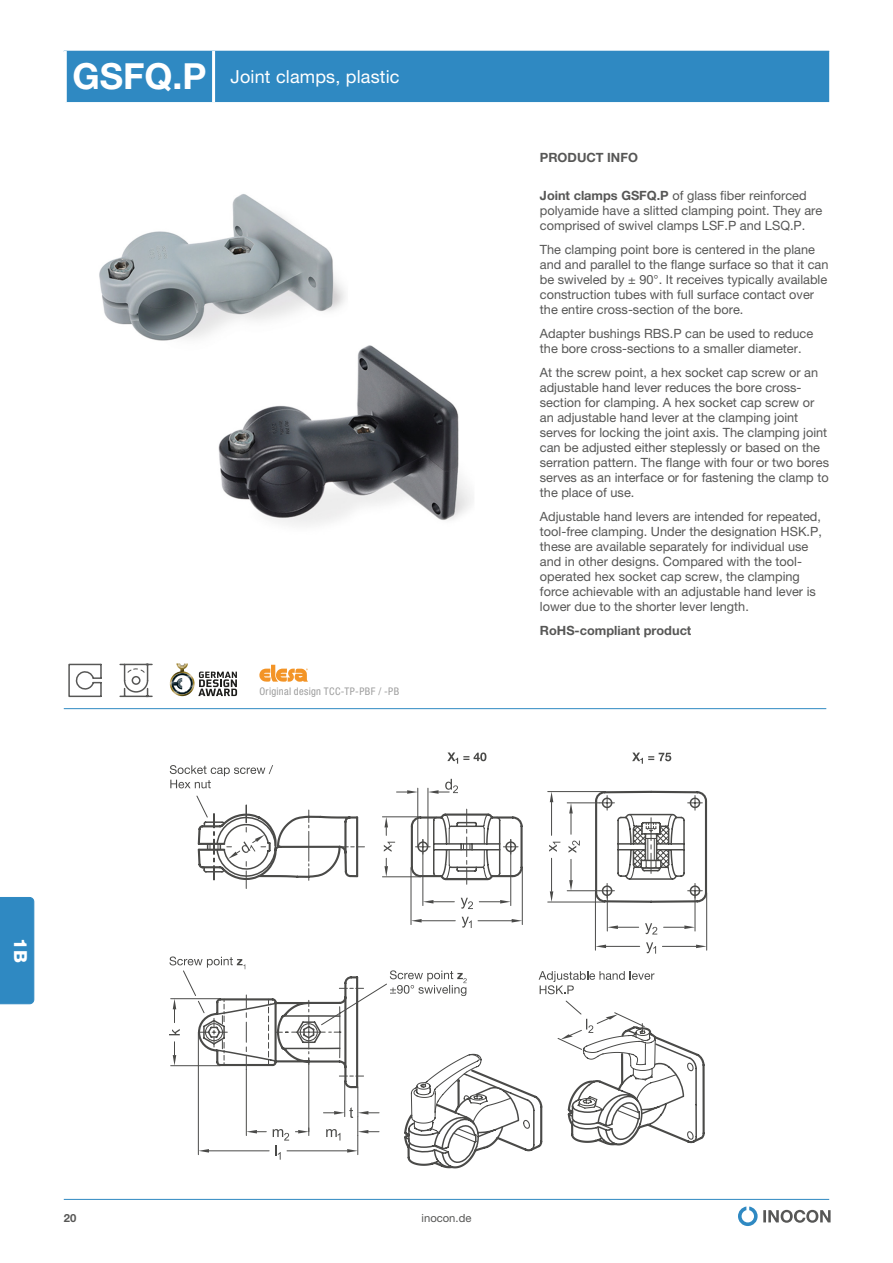
<style>
.page{position:relative;width:893px;height:1263px;background:#fff}
.page>*{position:absolute;margin:0;border:0;box-sizing:border-box;transform-origin:0 0}
.t1{font:18px "Helvetica Neue LT Pro";letter-spacing:.01em;color:#fff}
.t2{font:800 18px "Helvetica Neue LT Pro";color:#fff}
.t3{font:12.75px/15px "Helvetica Neue LT Pro";color:#575756}
.t4{font:700 12.75px "Helvetica Neue LT Pro";color:#575756}
.t5{font:11.25px "Helvetica Neue LT Pro";color:#575756}
.t6{font:700 11.25px "Helvetica Neue LT Pro";color:#575756}
.t7{font:condensed 10.5px "Helvetica Neue LT Pro";letter-spacing:.03em;color:#9d9d9d}
.s1{font-weight:700;font-size:36px}
.s2{font-weight:700}
</style>
<div class="page">
<svg style="left:738px;top:1206px;width:93px;height:20px"></svg>
<hr style="left:64px;top:1199px;width:765px;height:1px;background:#2f89c2">
<div style="left:0;top:897px;width:34px;height:107px;background:#2f89c2"></div>
<div style="left:67px;top:51px;width:762px;height:51px;background:#2f89c2"></div>
<hr style="left:212px;top:51px;width:3px;height:51px;background:#fff">
<hr style="left:64px;top:708px;width:762px;height:1px;background:#2f89c2">
<img style="left:99px;top:194px;width:374px;height:332px">
<svg style="left:197px;top:790px;width:511px;height:379px"></svg>
<svg style="left:182px;top:795px;width:521px;height:338px"></svg>
<svg style="left:260px;top:846px;width:161px;height:236px"></svg>
<hr style="left:171px;top:1065px;width:49px;height:1px;background:#1d1d1b">
<hr style="left:171px;top:998px;width:49px;height:1px;background:#1d1d1b">
<svg style="left:173px;top:1042px;width:3px;height:24px"></svg>
<svg style="left:173px;top:999px;width:3px;height:24px"></svg>
<svg style="left:169px;top:1029px;width:11px;height:6px"></svg>
<hr style="left:567px;top:802px;width:33px;height:1px;background:#1d1d1b">
<svg style="left:569px;top:803px;width:4px;height:22px"></svg>
<hr style="left:548px;top:791px;width:57px;height:1px;background:#1d1d1b">
<hr style="left:551px;top:802px;width:1px;height:33px;background:#1d1d1b">
<svg style="left:550px;top:791px;width:3px;height:11px"></svg>
<hr style="left:695px;top:891px;width:1px;height:40px;background:#1d1d1b">
<svg style="left:669px;top:925px;width:26px;height:4px"></svg>
<hr style="left:706px;top:893px;width:1px;height:57px;background:#1d1d1b">
<hr style="left:662px;top:946px;width:34px;height:1px;background:#1d1d1b">
<svg style="left:696px;top:944px;width:11px;height:4px"></svg>
<hr style="left:411px;top:868px;width:1px;height:56px;background:#1d1d1b">
<svg style="left:411px;top:919px;width:10px;height:3px"></svg>
<hr style="left:382px;top:816px;width:39px;height:1px;background:#1d1d1b">
<hr style="left:382px;top:876px;width:38px;height:1px;background:#1d1d1b">
<svg style="left:384px;top:817px;width:4px;height:18px"></svg>
<svg style="left:384px;top:858px;width:4px;height:19px"></svg>
<svg style="left:384px;top:842px;width:11px;height:10px"></svg>
<svg style="left:447px;top:752px;width:39px;height:12px"></svg>
<svg style="left:632px;top:752px;width:39px;height:12px"></svg>
<hr style="left:417px;top:788px;width:1px;height:59px;background:#1d1d1b">
<hr style="left:428px;top:788px;width:1px;height:59px;background:#1d1d1b">
<svg style="left:397px;top:790px;width:21px;height:4px"></svg>
<svg style="left:428px;top:779px;width:30px;height:15px"></svg>
<svg style="left:199px;top:815px;width:158px;height:64px"></svg>
<svg style="left:557px;top:1012px;width:147px;height:132px"></svg>
<svg style="left:198px;top:977px;width:181px;height:183px"></svg>
<svg style="left:596px;top:792px;width:110px;height:110px"></svg>
<svg style="left:421px;top:825px;width:248px;height:288px"></svg>
<svg style="left:390px;top:970px;width:77px;height:26px"></svg>
<svg style="left:169px;top:956px;width:76px;height:13px"></svg>
<svg style="left:170px;top:765px;width:103px;height:23px"></svg>
<svg style="left:539px;top:971px;width:115px;height:23px"></svg>
<svg style="left:68px;top:663px;width:34px;height:35px"></svg>
<svg style="left:119px;top:663px;width:34px;height:35px"></svg>
<svg style="left:259px;top:665px;width:49px;height:17px"></svg>
<img style="left:170px;top:663px;width:25px;height:33px">
<img style="left:171px;top:673px;width:22px;height:21px">
<svg style="left:177px;top:663px;width:11px;height:6px"></svg>
<img style="left:174px;top:675px;width:17px;height:17px">
<svg style="left:198px;top:671px;width:39px;height:25px"></svg>
<h1 class="t1" style="left:72px;top:66px;width:329px"><span class="s1">GSFQ.P</span> Joint clamps, plastic</h1>
<h1 class="t2" style="left:31px;top:938px;width:26px;rotate:90deg">1B</h1>
<p class="t7" style="left:259px;top:685px;width:141px">Original design TCC-TP-PBF / -PB</p>
<p class="t4" style="left:540px;top:150px;width:99px">PRODUCT INFO</p>
<p class="t3" style="left:540px;top:188px;width:284px"><span class="s2">Joint clamps GSFQ.P</span> of glass fiber reinforced polyamide have a slitted clamping point. They are comprised of swivel clamps LSF.P and LSQ.P.</p>
<p class="t3" style="left:540px;top:242px;width:290px">The clamping point bore is centered in the plane and and parallel to the flange surface so that it can be swiveled by ± 90°. It receives typically available construction tubes with full surface contact over the entire cross-section of the bore.</p>
<p class="t3" style="left:540px;top:326px;width:275px">Adapter bushings RBS.P can be used to reduce the bore cross-sections to a smaller diameter.</p>
<p class="t3" style="left:540px;top:365px;width:291px">At the screw point, a hex socket cap screw or an adjustable hand lever reduces the bore cross&shy;section for clamping. A hex socket cap screw or an adjustable hand lever at the clamping joint serves for locking the joint axis. The clamping joint can be adjusted either steplessly or based on the serration pattern. The flange with four or two bores serves as an interface or for fastening the clamp to the place of use.</p>
<p class="t3" style="left:540px;top:509px;width:283px">Adjustable hand levers are intended for repeated, tool-free clamping. Under the designation HSK.P, these are available separately for individual use and in other designs. Compared with the tool&shy;operated hex socket cap screw, the clamping force achievable with an adjustable hand lever is lower due to the shorter lever length.</p>
<p class="t4" style="left:540px;top:623px;width:153px">RoHS-compliant product</p>
<p class="t6" style="left:64px;top:1211px;width:14px">20</p>
<p class="t5" style="left:422px;top:1211px;width:51px">inocon.de</p>
</div>
